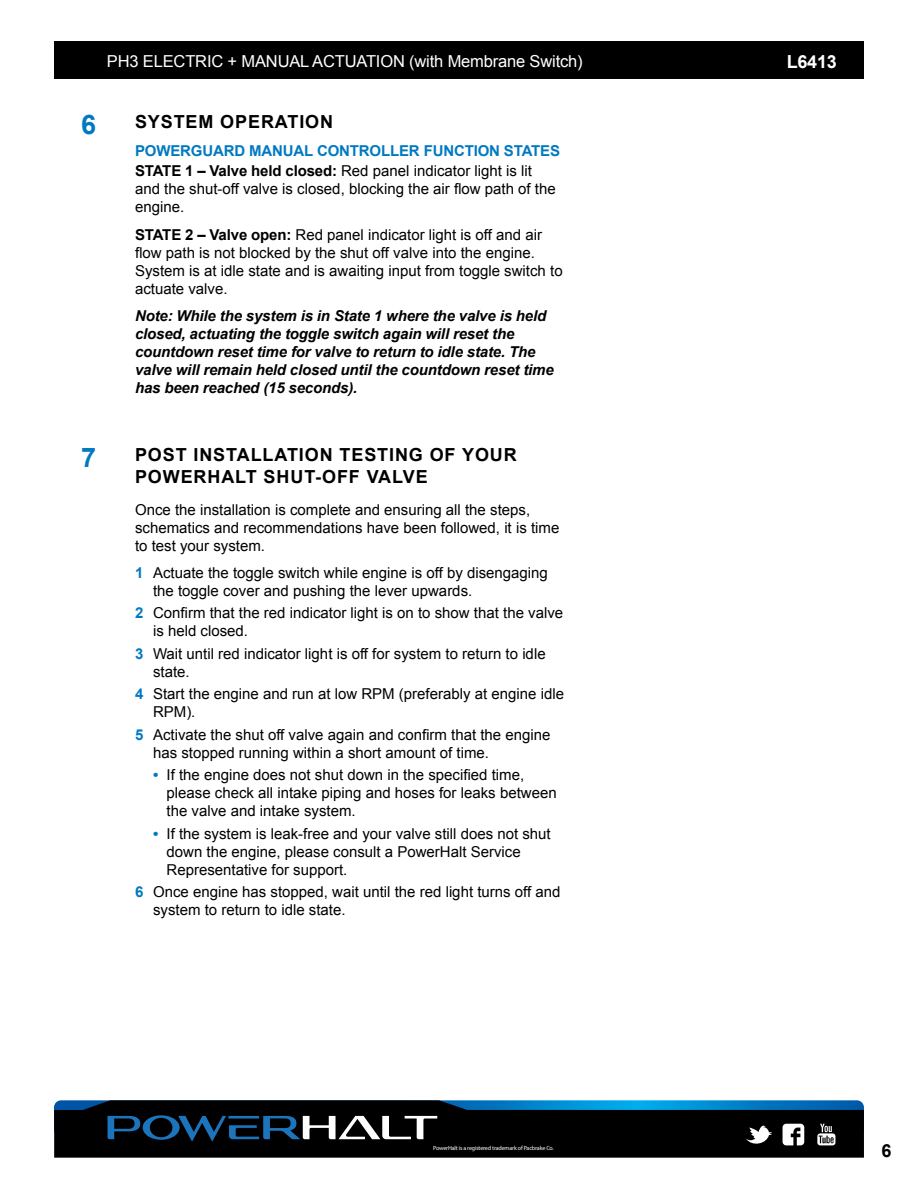
<style>
.page{position:relative;width:918px;height:1188px;background:#fff}
.page>*{position:absolute;margin:0;border:0;box-sizing:border-box;transform-origin:0 0}
.t1{font:700 27px "Arial";color:#0079c1}
.t2{font:700 18px/22.5px "Arial";letter-spacing:.05em;color:#000}
.t3{font:700 18px "Arial";letter-spacing:-.01em;color:#fff}
.t4{font:16.5px "Arial";letter-spacing:-.01em;color:#fff}
.t5{font:15px/18px "Arial";color:#000}
.t6{font:italic 700 15px/18px "Arial";letter-spacing:-.01em;color:#000}
.t7{font:700 15px/19.5px "Arial";letter-spacing:-.01em;color:#0079c1}
.t8{font:italic 300 6px "Brown";letter-spacing:-.025em;color:#fff}
.s1{color:#000}
.s2{font-weight:400;color:#000}
.s3{font-weight:700}
.s4{font-weight:700;color:#0079c1}
</style>
<div class="page">
<svg style="left:54px;top:1147px;width:810px;height:11px;fill:#000"></svg>
<div style="left:54px;top:41px;width:810px;height:38px;background:#000"></div>
<svg style="left:54px;top:1100px;width:810px;height:47px"></svg>
<p class="t4" style="left:107px;top:51px;width:477px">PH3 ELECTRIC + MANUAL ACTUATION (with Membrane Switch)</p>
<p class="t3" style="left:787px;top:50px;width:52px">L6413</p>
<h1 class="t1" style="left:81px;top:106px;width:17px">6</h1>
<p class="t2" style="left:135px;top:111px;width:200px">SYSTEM OPERATION</p>
<p class="t7" style="left:135px;top:142px;width:427px">POWERGUARD MANUAL CONTROLLER FUNCTION STATES<br><span class="s1">STATE 1 – Valve held closed:</span> <span class="s2">Red panel indicator light is lit</span></p>
<p class="t5" style="left:135px;top:180px;width:422px">and the shut-off valve is closed, blocking the air flow path of the engine.</p>
<p class="t5" style="left:135px;top:226px;width:429px"><span class="s3">STATE 2 – Valve open:</span> Red panel indicator light is off and air flow path is not blocked by the shut off valve into the engine.<br>System is at idle state and is awaiting input from toggle switch to actuate valve.</p>
<p class="t6" style="left:135px;top:307px;width:420px">Note: While the system is in State 1 where the valve is held closed, actuating the toggle switch again will reset the countdown reset time for valve to return to idle state. The valve will remain held closed until the countdown reset time has been reached (15 seconds).</p>
<h1 class="t1" style="left:81px;top:439px;width:17px">7</h1>
<p class="t2" style="left:135px;top:444px;width:383px">POST INSTALLATION TESTING OF YOUR<br>POWERHALT SHUT-OFF VALVE</p>
<p class="t5" style="left:135px;top:501px;width:426px">Once the installation is complete and ensuring all the steps, schematics and recommendations have been followed, it is time to test your system.</p>
<p class="t5" style="left:153px;top:564px;width:396px;text-indent:-18px"><span class="s4">1</span> Actuate the toggle switch while engine is off by disengaging the toggle cover and pushing the lever upwards.</p>
<p class="t5" style="left:153px;top:604px;width:412px;text-indent:-18px"><span class="s4">2</span> Confirm that the red indicator light is on to show that the valve is held closed.</p>
<p class="t5" style="left:153px;top:645px;width:394px;text-indent:-18px"><span class="s4">3</span> Wait until red indicator light is off for system to return to idle state.</p>
<p class="t5" style="left:153px;top:685px;width:413px;text-indent:-18px"><span class="s4">4</span> Start the engine and run at low RPM (preferably at engine idle<br>RPM).</p>
<p class="t5" style="left:153px;top:726px;width:399px;text-indent:-18px"><span class="s4">5</span> Activate the shut off valve again and confirm that the engine has stopped running within a short amount of time.</p>
<p class="t5" style="left:167px;top:766px;width:392px;text-indent:-13px"><span class="s4">•</span> If the engine does not shut down in the specified time, please check all intake piping and hoses for leaks between the valve and intake system.</p>
<p class="t5" style="left:167px;top:825px;width:386px;text-indent:-13px"><span class="s4">•</span> If the system is leak-free and your valve still does not shut down the engine, please consult a PowerHalt Service<br>Representative for support.</p>
<p class="t5" style="left:153px;top:883px;width:409px;text-indent:-18px"><span class="s4">6</span> Once engine has stopped, wait until the red light turns off and system to return to idle state.</p>
<p class="t8" style="left:433px;top:1144px;width:122px">PowerHalt is a registered trademark of Pacbrake Co.</p>
<p class="t2" style="left:881px;top:1140px;width:12px">6</p>
</div>
